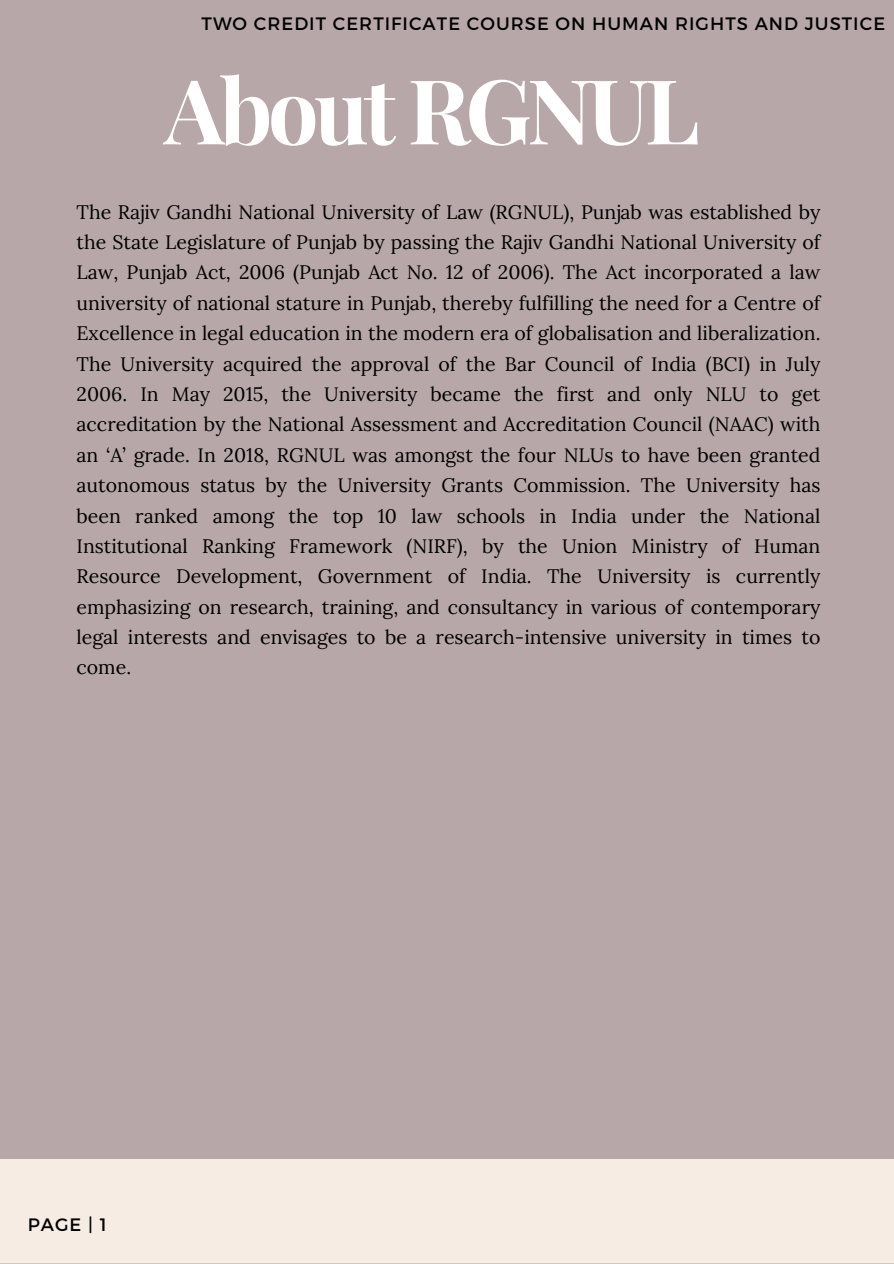
<style>
.page{position:relative;width:894px;height:1264px;background:#fff}
.page>*{position:absolute;margin:0;border:0;box-sizing:border-box;transform-origin:0 0}
.t1{font:700 89.85px "Playfair Display";letter-spacing:-.05em;color:#fff}
.t2{font:19.5px/30.3px "Lora";color:#000;text-align:justify}
.t3{font:18px "Montserrat";letter-spacing:.06em;color:#000}
</style>
<div class="page">
<div style="left:0;top:0;width:893px;height:1263px;background:#b7a7a9"></div>
<div style="left:0;top:1159px;width:893px;height:104px;background:#f6ece3"></div>
<p class="t3" style="left:201px;top:12px;width:685px">TWO CREDIT CERTIFICATE COURSE ON HUMAN RIGHTS AND JUSTICE</p>
<h1 class="t1" style="left:164px;top:47px;width:536px">About RGNUL</h1>
<h2 class="t2" style="left:76px;top:196px;width:745px">The Rajiv Gandhi National University of Law (RGNUL), Punjab was established by the State Legislature of Punjab by passing the Rajiv Gandhi National University of Law, Punjab Act, 2006 (Punjab Act No. 12 of 2006). The Act incorporated a law university of national stature in Punjab, thereby fulfilling the need for a Centre of Excellence in legal education in the modern era of globalisation and liberalization.<br>The University acquired the approval of the Bar Council of India (BCI) in July 2006. In May 2015, the University became the first and only NLU to get accreditation by the National Assessment and Accreditation Council (NAAC) with an ‘A’ grade. In 2018, RGNUL was amongst the four NLUs to have been granted autonomous status by the University Grants Commission. The University has been ranked among the top 10 law schools in India under the National Institutional Ranking Framework (NIRF), by the Union Ministry of Human Resource Development, Government of India. The University is currently emphasizing on research, training, and consultancy in various of contemporary legal interests and envisages to be a research-intensive university in times to come.</h2>
<h2 class="t3" style="left:28px;top:1212px;width:80px">PAGE | 1</h2>
</div>
